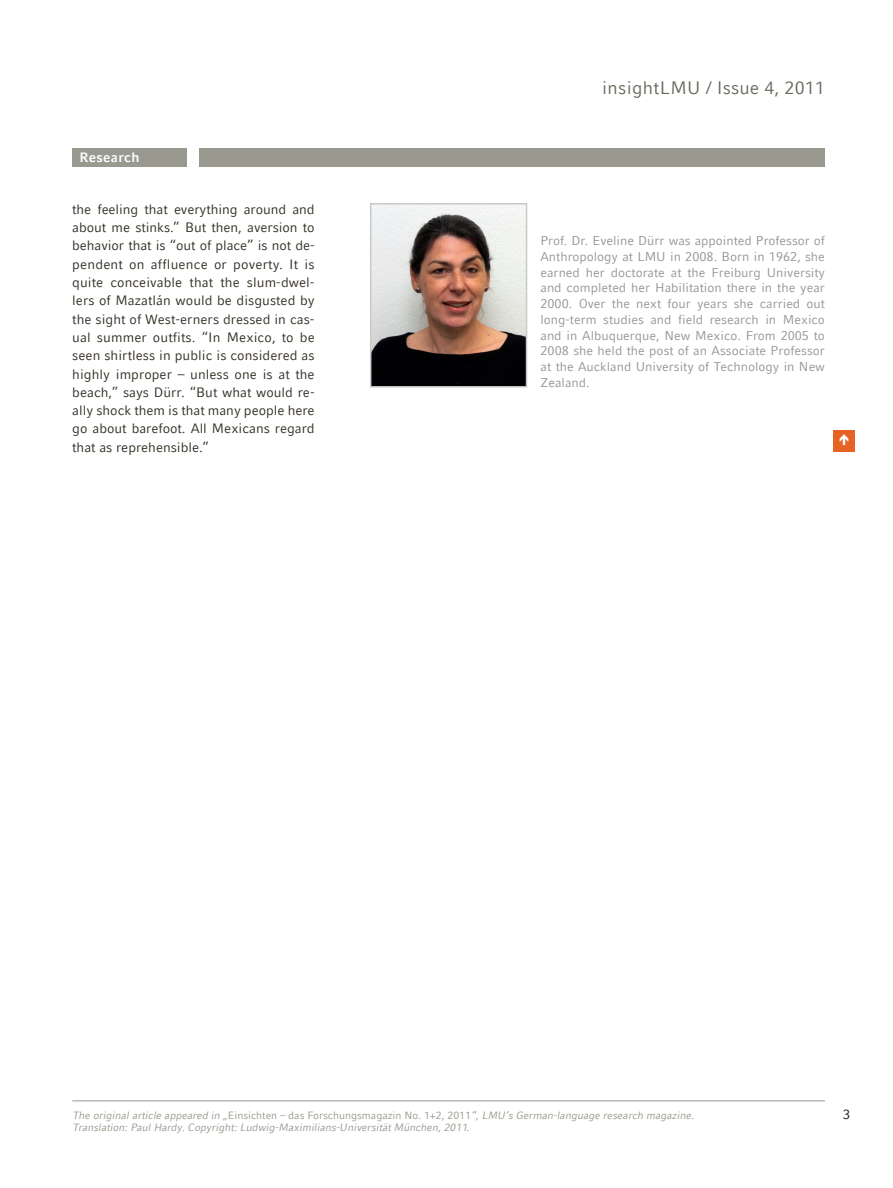
<style>
.page{position:relative;width:893px;height:1188px;background:#fff}
.page>*{position:absolute;margin:0;border:0;box-sizing:border-box;transform-origin:0 0}
.t1{font:18px "LMU Compatil Fact";letter-spacing:.02em;color:#6b6a5f}
.t2{font:13.5px/18.3px "LMU Compatil Fact";color:#312d23;text-align:justify}
.t3{font:700 13.5px "LMU Compatil Fact";letter-spacing:.025em;color:#fff}
.t4{font:13.5px "LMU Compatil Fact";color:#231f20}
.t5{font:12.75px/15.8px "LMU Compatil Fact";color:#939598;text-align:justify}
.t6{font:10.5px "LMU Compatil Fact Obl";color:#99998f}
.s1{font-family:"LMU Compatil Fact"}
</style>
<div class="page">
<hr style="left:72px;top:1100px;width:753px;height:1px;background:#99998f">
<img style="left:373px;top:206px;width:151px;height:179px">
<div style="left:370px;top:203px;width:157px;height:185px;border:2px solid #c9cac4"></div>
<div style="left:200px;top:149px;width:625px;height:18px;background:#99998f"></div>
<div style="left:72px;top:149px;width:115px;height:18px;background:#99998f"></div>
<div style="left:833px;top:430px;width:22px;height:22px;background:#e66324"></div>
<p class="t3" style="left:79px;top:150px;width:62px">Research</p>
<p class="t2" style="left:72px;top:200px;width:244px">the feeling that everything around and about me stinks.” But then, aversion to behavior that is “out of place” is not de&shy;pendent on affluence or poverty. It is quite conceivable that the slum-dwel&shy;lers of Mazatlán would be disgusted by the sight of West-erners dressed in cas&shy;ual summer outfits. “In Mexico, to be seen shirtless in public is considered as highly improper – unless one is at the beach,” says Dürr. “But what would re&shy;ally shock them is that many people here go about barefoot. All Mexicans regard that as reprehensible.”</p>
<h1 class="t1" style="left:602px;top:77px;width:224px">insightLMU / Issue 4, 2011</h1>
<p class="t5" style="left:540px;top:233px;width:286px">Prof. Dr. Eveline Dürr was appointed Professor of Anthropology at LMU in 2008. Born in 1962, she earned her doctorate at the Freiburg University and completed her Habilitation there in the year 2000. Over the next four years she carried out long-term studies and field research in Mexico and in Albuquerque, New Mexico. From 2005 to 2008 she held the post of an Associate Professor at the Auckland University of Technology in New Zealand.</p>
<p class="t6" style="left:72px;top:1109px;width:623px">The original article appeared in „<span class="s1">Einsichten – das Forschungsmagazin No. 1+2, 2011</span>“, LMU‘s German-language research magazine.</p>
<p class="t4" style="left:843px;top:1106px;width:9px">3</p>
<p class="t6" style="left:72px;top:1121px;width:399px">Translation: Paul Hardy. Copyright: Ludwig-Maximilians-Universität München, 2011.</p>
</div>
